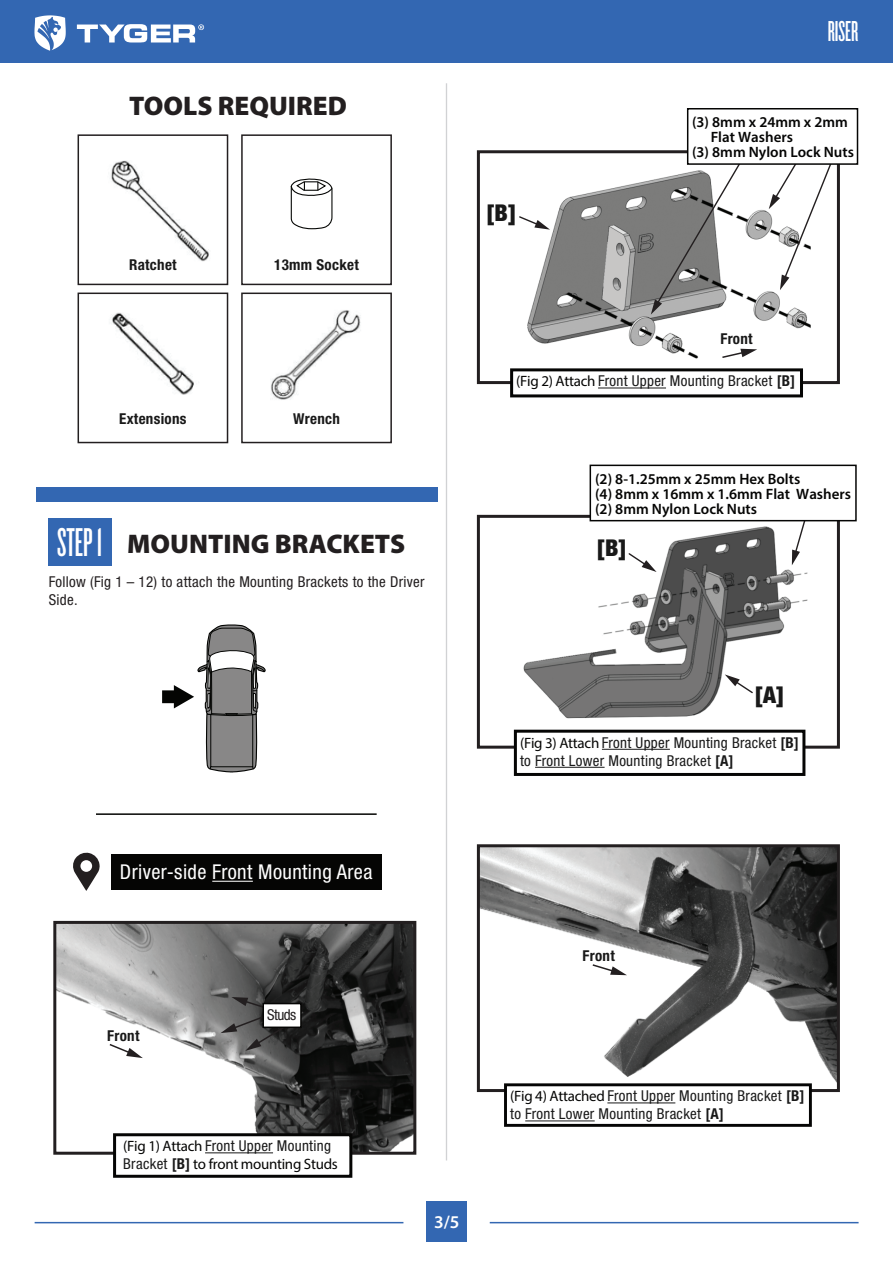
<style>
.page{position:relative;width:893px;height:1263px;background:#fff}
.page>*{position:absolute;margin:0;border:0;box-sizing:border-box;transform-origin:0 0}
.t1{font:30px "Knockout HTF46 Flyweight";color:#fff}
.t2{font:900 27px "Myriad Pro";color:#231f20}
.t3{font:900 condensed 23.25px "Helvetica Neue LT Std";color:#191919}
.t4{font:condensed 20.4px "Helvetica Neue LT Std";letter-spacing:.02em;color:#fff}
.t5{font:600 18px "Myriad Pro";color:#fff}
.t6{font:condensed 15px/18px "Helvetica Neue LT Std";letter-spacing:.02em;color:#191919}
.t7{font:600 15px/15px "Myriad Pro";color:#050504}
.t8{font:condensed 15px/18px "Helvetica Neue LT Std";letter-spacing:.02em;color:#231f20}
.t9{font:700 condensed 15px "Helvetica Neue LT Std";letter-spacing:.02em;color:#191919}
.t10{font:15px "Myriad Pro";letter-spacing:-.02em;color:#050504}
.s1{font-family:"Knockout HTF46 Flyweight";font-weight:400;font-size:41.85px;color:#fff}
.s2{font-family:"Myriad Pro";font-stretch:normal;color:#050504}
.s3{font-weight:700}
.s4{font-family:"Helvetica Neue LT Std";font-stretch:condensed;color:#191919}
.s5{font-family:"Helvetica Neue LT Std";font-weight:700;font-stretch:condensed;color:#191919}
</style>
<div class="page">
<div style="left:427px;top:1201px;width:40px;height:40px;background:#3367b2"></div>
<hr style="left:35px;top:1222px;width:368px;height:1px;background:#3367b2">
<hr style="left:490px;top:1222px;width:369px;height:1px;background:#3367b2">
<div style="left:0;top:0;width:893px;height:62px;background:#3367b2"></div>
<svg style="left:34px;top:15px;width:32px;height:36px"></svg>
<svg style="left:77px;top:24px;width:127px;height:18px"></svg>
<hr style="left:446px;top:83px;width:1px;height:1077px;background:#d1d2d4">
<img style="left:57px;top:925px;width:355px;height:226px">
<div style="left:53px;top:921px;width:363px;height:234px;border:3px solid #231f20"></div>
<div style="left:113px;top:1133px;width:239px;height:45px;background:#fff;border:3px solid #050504"></div>
<hr style="left:205px;top:1152px;width:68px;height:1px;background:#191919">
<svg style="left:108px;top:1042px;width:35px;height:16px"></svg>
<svg style="left:221px;top:997px;width:71px;height:54px;background:#565656"></svg>
<img style="left:111px;top:160px;width:98px;height:102px">
<img style="left:271px;top:310px;width:90px;height:90px">
<img style="left:112px;top:312px;width:82px;height:83px">
<div style="left:78px;top:134px;width:150px;height:151px;border:2px solid #231f20"></div>
<div style="left:78px;top:293px;width:150px;height:150px;border:2px solid #231f20"></div>
<div style="left:241px;top:293px;width:151px;height:150px;border:2px solid #231f20"></div>
<div style="left:241px;top:134px;width:151px;height:151px;border:2px solid #231f20"></div>
<svg style="left:290px;top:178px;width:43px;height:52px"></svg>
<div style="left:49px;top:518px;width:63px;height:48px;background:#3367b2"></div>
<div style="left:36px;top:487px;width:401px;height:15px;background:#3367b2"></div>
<hr style="left:96px;top:813px;width:281px;height:2px;background:#040503">
<div style="left:111px;top:854px;width:270px;height:36px;background:#050504"></div>
<svg style="left:73px;top:852px;width:27px;height:39px"></svg>
<hr style="left:212px;top:881px;width:41px;height:1px;background:#fff">
<img style="left:527px;top:180px;width:284px;height:179px">
<div style="left:477px;top:150px;width:363px;height:234px;border:3px solid #231f20"></div>
<div style="left:510px;top:368px;width:293px;height:29px;background:#fff;border:3px solid #050504"></div>
<hr style="left:598px;top:388px;width:68px;height:1px;background:#191919">
<svg style="left:721px;top:349px;width:36px;height:10px"></svg>
<svg style="left:769px;top:165px;width:62px;height:125px"></svg>
<svg style="left:651px;top:156px;width:94px;height:159px"></svg>
<div style="left:687px;top:108px;width:171px;height:57px;background:#fff;border:2px solid #050504"></div>
<img style="left:523px;top:519px;width:284px;height:200px">
<div style="left:477px;top:515px;width:363px;height:234px;border:3px solid #231f20"></div>
<div style="left:514px;top:730px;width:291px;height:46px;background:#fff;border:3px solid #050504"></div>
<hr style="left:602px;top:749px;width:68px;height:1px;background:#191919">
<hr style="left:535px;top:767px;width:70px;height:1px;background:#191919">
<img style="left:481px;top:848px;width:355px;height:234px">
<div style="left:477px;top:844px;width:363px;height:248px;border:3px solid #231f20"></div>
<div style="left:504px;top:1083px;width:308px;height:44px;background:#fff;border:3px solid #050504"></div>
<hr style="left:607px;top:1102px;width:68px;height:1px;background:#191919">
<hr style="left:525px;top:1120px;width:70px;height:1px;background:#191919">
<svg style="left:591px;top:963px;width:36px;height:12px"></svg>
<svg style="left:792px;top:521px;width:20px;height:44px"></svg>
<div style="left:590px;top:465px;width:267px;height:56px;background:#fff;border:2px solid #050504"></div>
<svg style="left:519px;top:215px;width:31px;height:15px"></svg>
<svg style="left:725px;top:674px;width:29px;height:20px"></svg>
<svg style="left:627px;top:552px;width:30px;height:20px"></svg>
<div style="left:262px;top:1003px;width:40px;height:25px;background:#fff;border:2px solid #050504"></div>
<svg style="left:162px;top:624px;width:104px;height:149px"></svg>
<h2 class="t2" style="left:129px;top:88px;width:219px">TOOLS REQUIRED</h2>
<p class="t9" style="left:129px;top:256px;width:49px">Ratchet</p>
<p class="t9" style="left:274px;top:256px;width:86px">13mm Socket</p>
<p class="t9" style="left:119px;top:410px;width:69px">Extensions</p>
<p class="t9" style="left:293px;top:410px;width:48px">Wrench</p>
<h2 class="t2" style="left:57px;top:526px;width:350px"><span class="s1">STEP 1</span> MOUNTING BRACKETS</h2>
<p class="t8" style="left:49px;top:573px;width:377px">Follow (Fig 1 – 12) to attach the Mounting Brackets to the Driver<br>Side.</p>
<h1 class="t1" style="left:828px;top:17px;width:32px">RISER</h1>
<h3 class="t3" style="left:487px;top:198px;width:30px">[B]</h3>
<p class="t7" style="left:692px;top:114px;width:157px">(3) 8mm x 24mm x 2mm</p>
<p class="t7" style="left:711px;top:129px;width:84px">Flat Washers</p>
<p class="t7" style="left:692px;top:144px;width:163px">(3) 8mm Nylon Lock Nuts</p>
<p class="t9" style="left:720px;top:330px;width:34px">Front</p>
<p class="t6" style="left:516px;top:372px;width:280px"><span class="s2">(Fig 2) Attach</span> Front Upper Mounting Bracket <span class="s3">[B]</span></p>
<p class="t7" style="left:595px;top:471px;width:257px">(2) 8-1.25mm x 25mm Hex Bolts<br>(4) 8mm x 16mm x 1.6mm Flat Washers (2) 8mm Nylon Lock Nuts</p>
<h3 class="t3" style="left:597px;top:533px;width:30px">[B]</h3>
<h3 class="t3" style="left:755px;top:681px;width:30px">[A]</h3>
<p class="t6" style="left:520px;top:733px;width:280px"><span class="s2">(Fig 3) Attach</span> Front Upper Mounting Bracket <span class="s3">[B] </span>to Front Lower Mounting Bracket <span class="s3">[A]</span></p>
<h3 class="t4" style="left:120px;top:860px;width:254px">Driver-side Front Mounting Area</h3>
<p class="t9" style="left:107px;top:1026px;width:34px">Front</p>
<p class="t8" style="left:267px;top:1006px;width:30px">Studs</p>
<p class="t6" style="left:123px;top:1137px;width:209px"><span class="s2">(Fig 1) Attach</span> Front Upper Mounting</p>
<p class="t10" style="left:123px;top:1155px;width:216px"><span class="s4">Bracket</span> <span class="s5">[B]</span> to front mounting Studs</p>
<p class="t9" style="left:583px;top:946px;width:34px">Front</p>
<p class="t5" style="left:434px;top:1210px;width:27px">3/5</p>
<p class="t6" style="left:510px;top:1087px;width:296px"><span class="s2">(Fig 4) Attached</span> Front Upper Mounting Bracket <span class="s3">[B] </span>to Front Lower Mounting Bracket <span class="s3">[A]</span></p>
</div>
